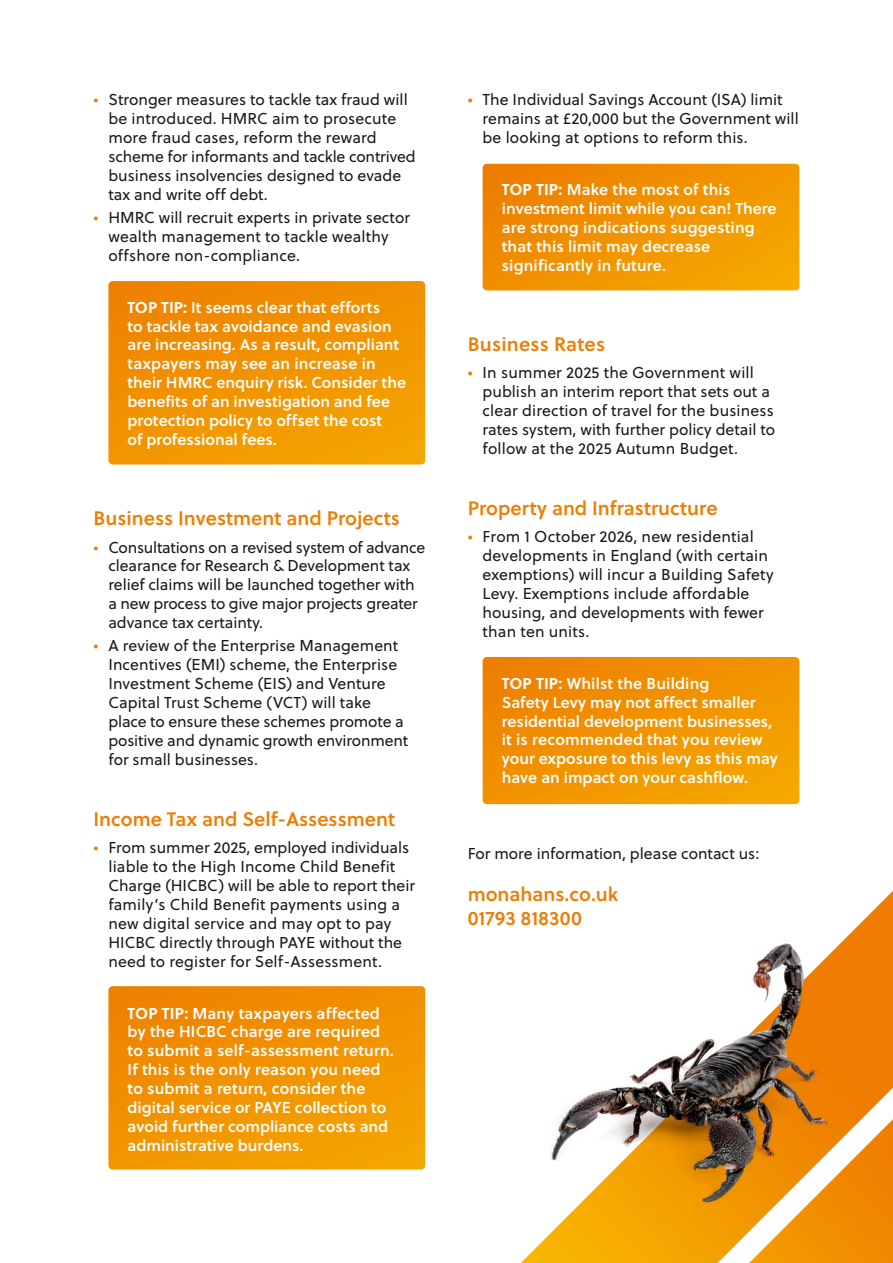
<style>
.page{position:relative;width:893px;height:1263px;background:#fff}
.page>*{position:absolute;margin:0;border:0;box-sizing:border-box;transform-origin:0 0}
.t1{font:19.5px/23.4px "Soleil Sb";color:#ee7d00}
.t2{font:15.75px/18.9px "Soleil";color:#1a1a1a}
.t3{font:15.75px/18.9px "Soleil Sb";color:#fff}
.s1{color:#ee7d00}
.s2{font-family:"Soleil";font-weight:700}
</style>
<div class="page">
<img style="left:521px;top:891px;width:372px;height:372px">
<svg style="left:483px;top:657px;width:316px;height:147px;background:#f19300"></svg>
<svg style="left:483px;top:164px;width:316px;height:126px;background:#f19300"></svg>
<svg style="left:108px;top:986px;width:317px;height:183px;background:#f19300"></svg>
<svg style="left:108px;top:281px;width:317px;height:183px;background:#f19300"></svg>
<p class="t2" style="left:108px;top:90px;width:309px;text-indent:-15px"><span class="s1">•</span> Stronger measures to tackle tax fraud will be introduced. HMRC aim to prosecute more fraud cases, reform the reward scheme for informants and tackle contrived business insolvencies designed to evade tax and write off debt.</p>
<p class="t2" style="left:108px;top:208px;width:303px;text-indent:-15px"><span class="s1">•</span> HMRC will recruit experts in private sector wealth management to tackle wealthy offshore non-compliance.</p>
<p class="t3" style="left:128px;top:297px;width:280px"><span class="s2">TOP TIP:</span> It seems clear that efforts<br>to tackle tax avoidance and evasion are increasing. As a result, compliant taxpayers may see an increase in their HMRC enquiry risk. Consider the benefits of an investigation and fee protection policy to offset the cost<br>of professional fees.</p>
<p class="t1" style="left:94px;top:506px;width:308px">Business Investment and Projects</p>
<p class="t2" style="left:108px;top:537px;width:318px;text-indent:-15px"><span class="s1">•</span> Consultations on a revised system of advance clearance for Research &amp; Development tax relief claims will be launched together with a new process to give major projects greater advance tax certainty.</p>
<p class="t2" style="left:108px;top:636px;width:301px;text-indent:-15px"><span class="s1">•</span> A review of the Enterprise Management Incentives (EMI) scheme, the Enterprise Investment Scheme (EIS) and Venture Capital Trust Scheme (VCT) will take place to ensure these schemes promote a positive and dynamic growth environment for small businesses.</p>
<p class="t1" style="left:94px;top:806px;width:303px">Income Tax and Self-Assessment</p>
<p class="t2" style="left:108px;top:838px;width:308px;text-indent:-15px"><span class="s1">•</span> From summer 2025, employed individuals liable to the High Income Child Benefit Charge (HICBC) will be able to report their family’s Child Benefit payments using a new digital service and may opt to pay HICBC directly through PAYE without the need to register for Self-Assessment.</p>
<p class="t3" style="left:128px;top:1003px;width:268px"><span class="s2">TOP TIP:</span> Many taxpayers affected by the HICBC charge are required to submit a self-assessment return.<br>If this is the only reason you need to submit a return, consider the digital service or PAYE collection to avoid further compliance costs and administrative burdens.</p>
<p class="t2" style="left:483px;top:90px;width:318px;text-indent:-15px"><span class="s1">•</span> The Individual Savings Account (ISA) limit remains at £20,000 but the Government will be looking at options to reform this.</p>
<p class="t3" style="left:502px;top:179px;width:276px"><span class="s2">TOP TIP:</span> Make the most of this investment limit while you can! There are strong indications suggesting that this limit may decrease significantly in future.</p>
<p class="t1" style="left:468px;top:331px;width:139px">Business Rates</p>
<p class="t2" style="left:483px;top:363px;width:294px;text-indent:-15px"><span class="s1">•</span> In summer 2025 the Government will publish an interim report that sets out a clear direction of travel for the business rates system, with further policy detail to follow at the 2025 Autumn Budget.</p>
<p class="t1" style="left:468px;top:495px;width:251px">Property and Infrastructure</p>
<p class="t2" style="left:483px;top:527px;width:292px;text-indent:-15px"><span class="s1">•</span> From 1 October 2026, new residential developments in England (with certain exemptions) will incur a Building Safety Levy. Exemptions include affordable housing, and developments with fewer than ten units.</p>
<p class="t3" style="left:502px;top:673px;width:278px"><span class="s2">TOP TIP:</span> Whilst the Building<br>Safety Levy may not affect smaller residential development businesses, it is recommended that you review your exposure to this levy as this may have an impact on your cashflow.</p>
<p class="t2" style="left:468px;top:843px;width:293px">For more information, please contact us:</p>
<p class="t1" style="left:468px;top:882px;width:152px">monahans.co.uk<br>01793 818300</p>
</div>
